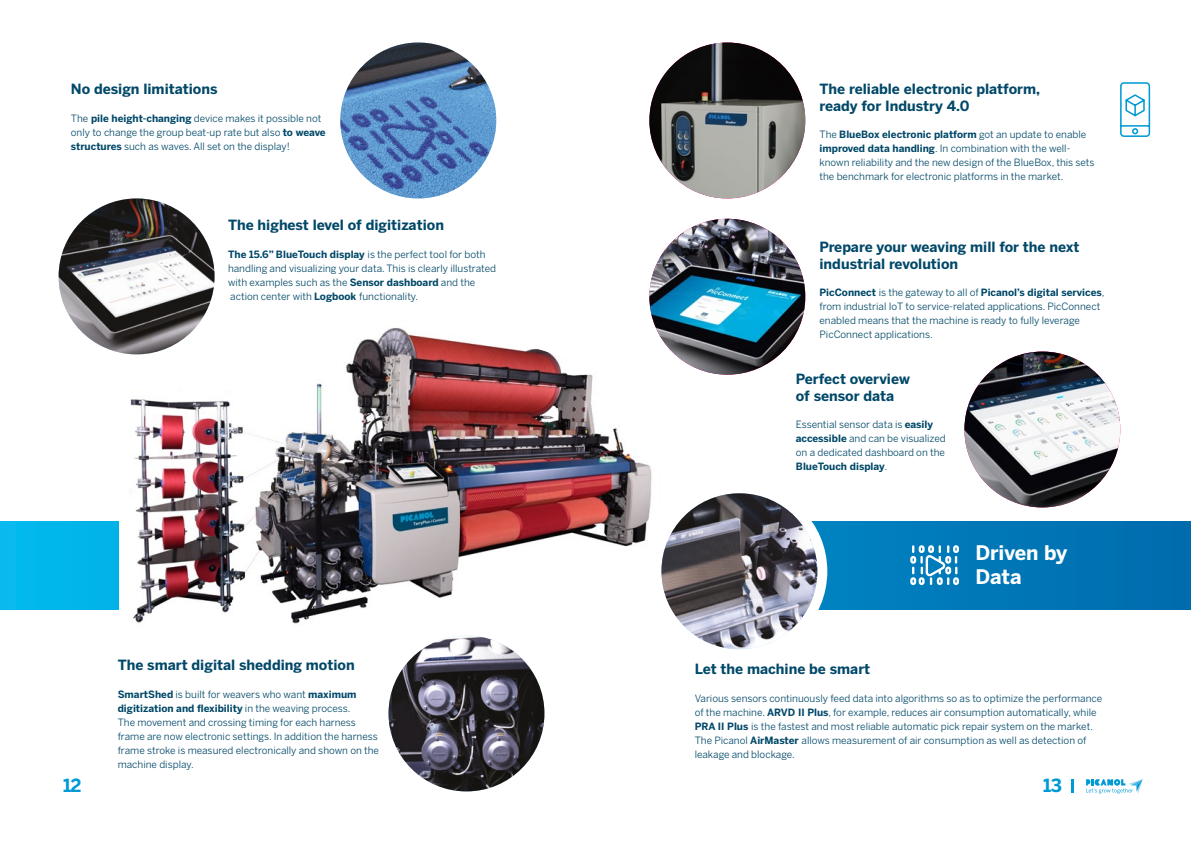
<style>
.page{position:relative;width:1191px;height:842px;background:#fff}
.page>*{position:absolute;margin:0;border:0;box-sizing:border-box;transform-origin:0 0}
.t1{font:700 20px/24px "Benton Sans";color:#fff}
.t2{font:700 18px "Benton Sans";color:#009ad5}
.t3{font:700 14px/16.8px "Benton Sans";color:#004868}
.t4{font:10px/14px "Benton Sans";color:#004868}
.s1{font-weight:700}
</style>
<div class="page">
<svg style="left:0;top:521px;width:1191px;height:88px;background:#0086c4"></svg>
<svg style="left:910px;top:545px;width:49px;height:40px"></svg>
<img style="left:119px;top:241px;width:549px;height:383px">
<img style="left:59px;top:198px;width:155px;height:156px;border-radius:77px">
<img style="left:388px;top:635px;width:156px;height:156px;border-radius:78px">
<div style="left:651px;top:483px;width:176px;height:176px;background:#fff;border-radius:50%"></div>
<img style="left:649px;top:43px;width:156px;height:155px;border-radius:78px">
<img style="left:340px;top:43px;width:156px;height:155px;border-radius:77px">
<img style="left:661px;top:493px;width:156px;height:156px;border-radius:77px">
<svg style="left:1120px;top:82px;width:30px;height:55px"></svg>
<img style="left:649px;top:219px;width:156px;height:156px;border-radius:78px">
<img style="left:964px;top:351px;width:156px;height:156px;border-radius:78px">
<svg style="left:1086px;top:779px;width:56px;height:15px"></svg>
<svg style="left:1071px;top:779px;width:2px;height:13px"></svg>
<h3 class="t3" style="left:71px;top:81px;width:148px">No design limitations</h3>
<p class="t4" style="left:71px;top:112px;width:256px">The <span class="s1">pile height-changing</span> device makes it possible not only to change the group beat-up rate but also <span class="s1">to weave structures</span> such as waves. All set on the display!</p>
<h3 class="t3" style="left:228px;top:217px;width:217px">The highest level of digitization</h3>
<p class="t4" style="left:228px;top:248px;width:270px"><span class="s1">The 15.6” BlueTouch display</span> is the perfect tool for both handling and visualizing your data. This is clearly illustrated with examples such as the <span class="s1">Sensor dashboard</span> and the action center with <span class="s1">Logbook</span> functionality.</p>
<h3 class="t3" style="left:118px;top:657px;width:239px">The smart digital shedding motion</h3>
<p class="t4" style="left:118px;top:688px;width:263px"><span class="s1">SmartShed</span> is built for weavers who want <span class="s1">maximum digitization and flexibility</span> in the weaving process.<br>The movement and crossing timing for each harness frame are now electronic settings. In addition the harness frame stroke is measured electronically and shown on the machine display.</p>
<h3 class="t3" style="left:819px;top:81px;width:222px">The reliable electronic platform, ready for Industry 4.0</h3>
<p class="t4" style="left:819px;top:128px;width:276px">The <span class="s1">BlueBox electronic platform</span> got an update to enable <span class="s1">improved data handling</span>. In combination with the well&shy;known reliability and the new design of the BlueBox, this sets the benchmark for electronic platforms in the market.</p>
<h3 class="t3" style="left:819px;top:239px;width:261px">Prepare your weaving mill for the next industrial revolution</h3>
<p class="t4" style="left:819px;top:286px;width:286px"><span class="s1">PicConnect</span> is the gateway to all of <span class="s1">Picanol’s digital services</span>, from industrial IoT to service-related applications. PicConnect enabled means that the machine is ready to fully leverage PicConnect applications.</p>
<h3 class="t3" style="left:796px;top:371px;width:116px">Perfect overview of sensor data</h3>
<p class="t4" style="left:796px;top:418px;width:151px">Essential sensor data is <span class="s1">easily accessible</span> and can be visualized on a dedicated dashboard on the<br><span class="s1">BlueTouch display</span>.</p>
<h1 class="t1" style="left:975px;top:541px;width:93px">Driven by<br>Data</h1>
<h3 class="t3" style="left:694px;top:661px;width:177px">Let the machine be smart</h3>
<p class="t4" style="left:694px;top:692px;width:409px">Various sensors continuously feed data into algorithms so as to optimize the performance of the machine. <span class="s1">ARVD II Plus</span>, for example, reduces air consumption automatically, while <span class="s1">PRA II Plus</span> is the fastest and most reliable automatic pick repair system on the market.<br>The Picanol <span class="s1">AirMaster</span> allows measurement of air consumption as well as detection of leakage and blockage.</p>
<h2 class="t2" style="left:63px;top:775px;width:20px">12</h2>
<h2 class="t2" style="left:1043px;top:775px;width:20px">13</h2>
</div>
